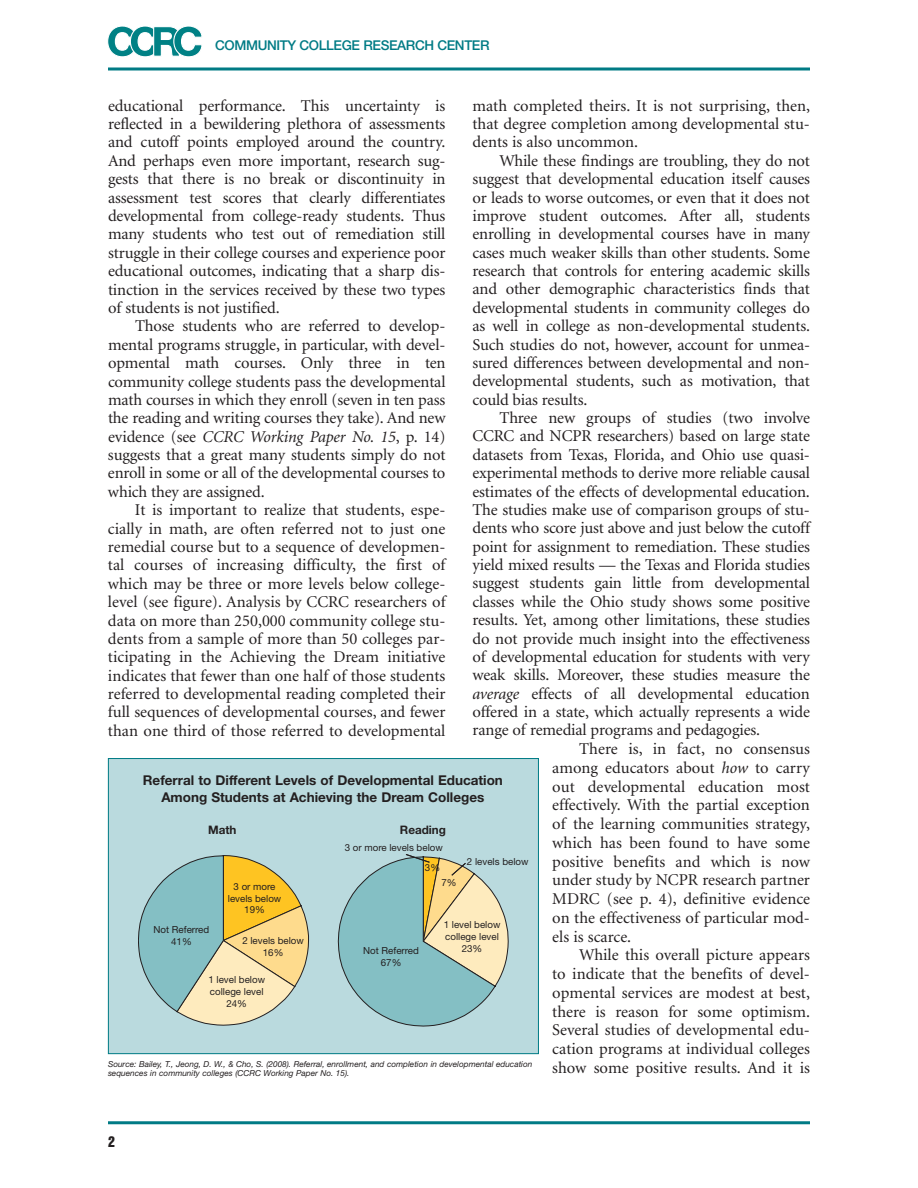
<style>
.page{position:relative;width:918px;height:1188px;background:#fff}
.page>*{position:absolute;margin:0;border:0;box-sizing:border-box;transform-origin:0 0}
.t1{font:16.5px/18.5px "Minion";letter-spacing:-.01em;color:#231f20;text-align:justify}
.t2{font:700 13.5px/16.5px "Helvetica Neue";color:#231f20;text-align:center}
.t3{font:500 13.5px "Helvetica Neue";letter-spacing:-.03em;color:#007b85}
.t4{font:13.5px "Helvetica Inserat";color:#231f20}
.t5{font:700 11.7px "Helvetica Neue";color:#231f20}
.t6{font:9.75px/11.7px "Helvetica Neue";color:#231f20;text-align:center}
.t7{font:italic 8.25px/9.8px "Helvetica Neue";color:#231f20}
.s1{font-style:italic}
</style>
<div class="page">
<hr style="left:108px;top:1121px;width:702px;height:3px;background:#007b85">
<hr style="left:108px;top:68px;width:702px;height:2px;background:#007b85">
<svg style="left:107px;top:26px;width:95px;height:31px"></svg>
<div style="left:108px;top:759px;width:430px;height:295px;background:#badade"></div>
<div style="left:108px;top:758px;width:431px;height:296px;border:1px solid #007b85"></div>
<svg style="left:138px;top:855px;width:171px;height:171px"></svg>
<svg style="left:338px;top:854px;width:171px;height:172px"></svg>
<p class="t3" style="left:215px;top:40px;width:276px">COMMUNITY COLLEGE RESEARCH CENTER</p>
<p class="t1" style="left:108px;top:98px;width:339px">educational performance. This uncertainty is reflected in a bewildering plethora of assessments and cutoff points employed around the country.<br>And perhaps even more important, research sug&shy;gests that there is no break or discontinuity in assessment test scores that clearly differentiates developmental from college-ready students. Thus many students who test out of remediation still struggle in their college courses and experience poor educational outcomes, indicating that a sharp dis&shy;tinction in the services received by these two types of students is not justified.</p>
<p class="t1" style="left:108px;top:318px;width:339px;text-indent:27px">Those students who are referred to develop&shy;mental programs struggle, in particular, with devel&shy;opmental math courses. Only three in ten community college students pass the developmental math courses in which they enroll (seven in ten pass the reading and writing courses they take). And new evidence (see <span class="s1">CCRC Working Paper No. 15</span>, p. 14) suggests that a great many students simply do not enroll in some or all of the developmental courses to which they are assigned.</p>
<p class="t1" style="left:108px;top:502px;width:339px;text-indent:27px">It is important to realize that students, espe&shy;cially in math, are often referred not to just one remedial course but to a sequence of developmen&shy;tal courses of increasing difficulty, the first of which may be three or more levels below college&shy;level (see figure). Analysis by CCRC researchers of data on more than 250,000 community college stu&shy;dents from a sample of more than 50 colleges par&shy;ticipating in the Achieving the Dream initiative indicates that fewer than one half of those students referred to developmental reading completed their full sequences of developmental courses, and fewer than one third of those referred to developmental</p>
<p class="t1" style="left:472px;top:98px;width:339px">math completed theirs. It is not surprising, then, that degree completion among developmental stu&shy;dents is also uncommon.</p>
<p class="t1" style="left:472px;top:153px;width:339px;text-indent:27px">While these findings are troubling, they do not suggest that developmental education itself causes or leads to worse outcomes, or even that it does not improve student outcomes. After all, students enrolling in developmental courses have in many cases much weaker skills than other students. Some research that controls for entering academic skills and other demographic characteristics finds that developmental students in community colleges do as well in college as non-developmental students.<br>Such studies do not, however, account for unmea&shy;sured differences between developmental and non&shy;developmental students, such as motivation, that could bias results.</p>
<p class="t1" style="left:499px;top:410px;width:312px">Three new groups of studies (two involve</p>
<p class="t1" style="left:472px;top:428px;width:339px">CCRC and NCPR researchers) based on large state</p>
<p class="t1" style="left:472px;top:447px;width:339px">datasets from Texas, Florida, and Ohio use quasi-</p>
<p class="t1" style="left:472px;top:465px;width:339px">experimental methods to derive more reliable causal</p>
<p class="t1" style="left:472px;top:483px;width:339px">estimates of the effects of developmental education.</p>
<p class="t1" style="left:472px;top:502px;width:339px">The studies make use of comparison groups of stu-</p>
<p class="t1" style="left:472px;top:520px;width:339px">dents who score just above and just below the cutoff</p>
<p class="t1" style="left:472px;top:539px;width:339px">point for assignment to remediation. These studies</p>
<p class="t1" style="left:472px;top:557px;width:339px">yield mixed results — the Texas and Florida studies</p>
<p class="t1" style="left:472px;top:575px;width:339px">suggest students gain little from developmental</p>
<p class="t1" style="left:472px;top:594px;width:339px">classes while the Ohio study shows some positive</p>
<p class="t1" style="left:472px;top:612px;width:339px">results. Yet, among other limitations, these studies</p>
<p class="t1" style="left:472px;top:630px;width:339px">do not provide much insight into the effectiveness</p>
<p class="t1" style="left:472px;top:649px;width:339px">of developmental education for students with very</p>
<p class="t1" style="left:472px;top:667px;width:339px">weak skills. Moreover, these studies measure the</p>
<p class="t1" style="left:472px;top:686px;width:339px"><span class="s1">average</span> effects of all developmental education</p>
<p class="t1" style="left:472px;top:704px;width:339px">offered in a state, which actually represents a wide</p>
<p class="t1" style="left:472px;top:722px;width:289px">range of remedial programs and pedagogies.</p>
<p class="t1" style="left:579px;top:741px;width:232px">There is, in fact, no consensus</p>
<p class="t1" style="left:552px;top:760px;width:259px">among educators about <span class="s1">how</span> to carry</p>
<p class="t1" style="left:552px;top:779px;width:259px">out developmental education most</p>
<p class="t1" style="left:552px;top:797px;width:259px">effectively. With the partial exception</p>
<p class="t1" style="left:552px;top:816px;width:259px">of the learning communities strategy,</p>
<p class="t1" style="left:552px;top:835px;width:259px">which has been found to have some</p>
<p class="t1" style="left:552px;top:854px;width:259px">positive benefits and which is now</p>
<p class="t1" style="left:552px;top:872px;width:259px">under study by NCPR research partner</p>
<p class="t1" style="left:552px;top:891px;width:259px">MDRC (see p. 4), definitive evidence</p>
<p class="t1" style="left:552px;top:910px;width:259px">on the effectiveness of particular mod-</p>
<p class="t1" style="left:552px;top:929px;width:80px">els is scarce.</p>
<p class="t1" style="left:579px;top:947px;width:232px">While this overall picture appears</p>
<p class="t1" style="left:552px;top:966px;width:259px">to indicate that the benefits of devel-</p>
<p class="t1" style="left:552px;top:985px;width:259px">opmental services are modest at best,</p>
<p class="t1" style="left:552px;top:1004px;width:259px">there is reason for some optimism.</p>
<p class="t1" style="left:552px;top:1022px;width:259px">Several studies of developmental edu-</p>
<p class="t1" style="left:552px;top:1041px;width:259px">cation programs at individual colleges</p>
<p class="t1" style="left:552px;top:1060px;width:259px">show some positive results. And it is</p>
<p class="t2" style="left:143px;top:773px;width:362px">Referral to Different Levels of Developmental Education<br>Among Students at Achieving the Dream Colleges</p>
<p class="t5" style="left:208px;top:825px;width:30px">Math</p>
<p class="t5" style="left:400px;top:825px;width:48px">Reading</p>
<p class="t6" style="left:345px;top:839px;width:100px;line-height:19.8px;text-align:right">3 or more levels below<br>3%</p>
<p class="t6" style="left:467px;top:857px;width:63px">2 levels below</p>
<p class="t6" style="left:441px;top:878px;width:17px">7%</p>
<p class="t6" style="left:228px;top:881px;width:55px">3 or more levels below<br>19%</p>
<p class="t6" style="left:444px;top:920px;width:58px">1 level below college level<br>23%</p>
<p class="t6" style="left:154px;top:925px;width:57px">Not Referred<br>41%</p>
<p class="t6" style="left:242px;top:936px;width:63px">2 levels below<br>16%</p>
<p class="t6" style="left:363px;top:946px;width:57px">Not Referred<br>67%</p>
<p class="t6" style="left:208px;top:975px;width:58px">1 level below college level<br>24%</p>
<p class="t7" style="left:108px;top:1060px;width:426px">Source: Bailey, T., Jeong, D. W., &amp; Cho, S. (2008). Referral, enrollment, and completion in developmental education sequences in community colleges (CCRC Working Paper No. 15).</p>
<p class="t4" style="left:108px;top:1136px;width:8px">2</p>
</div>
